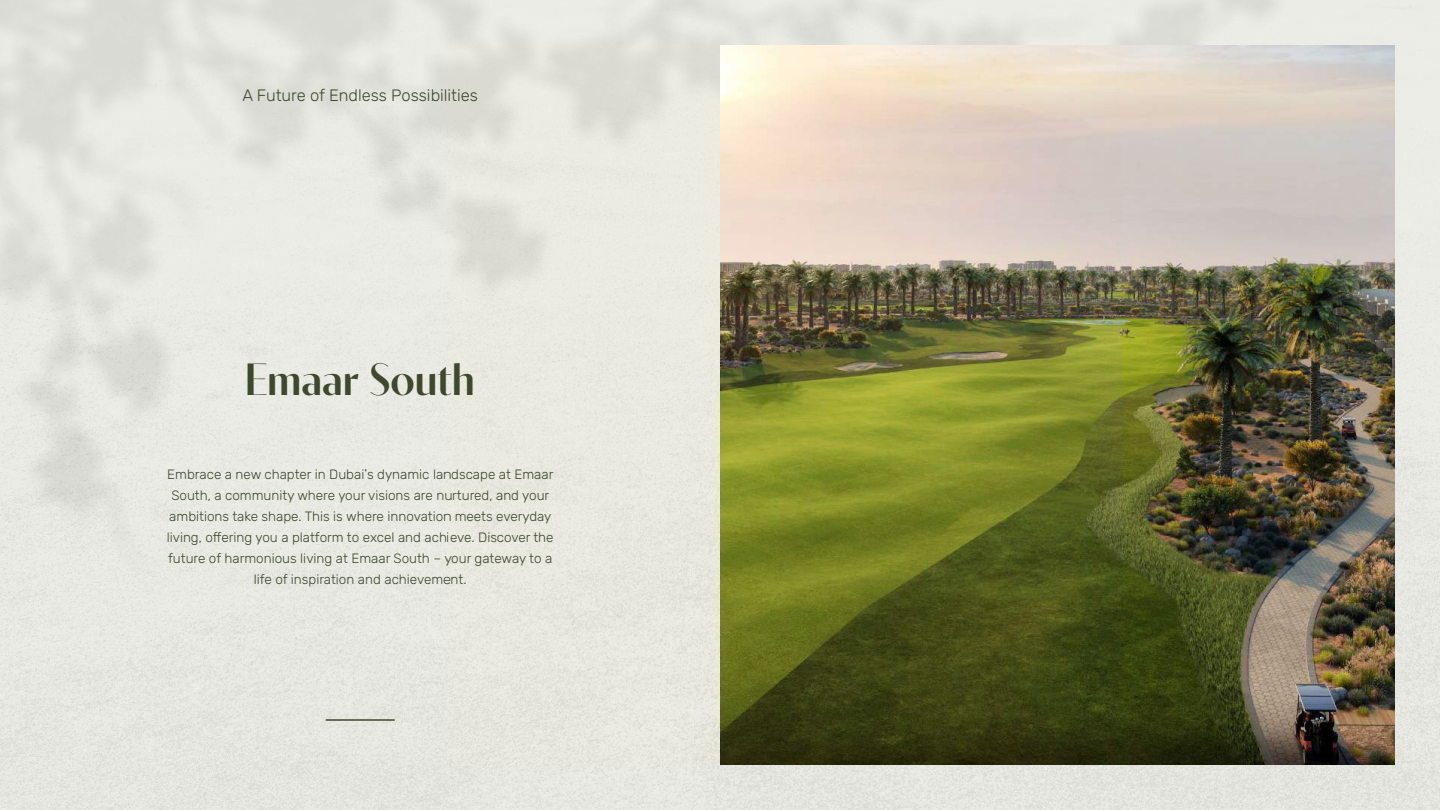
<style>
.page{position:relative;width:1440px;height:810px;background:#fff}
.page>*{position:absolute;margin:0;border:0;box-sizing:border-box;transform-origin:0 0}
.t1{font:600 45px "Contralto Big";color:#3d482d}
.t2{font:300 16.5px "Rubik";color:#3d482d}
.t3{font:300 13.5px/21px "Rubik";color:#3d482d;text-align:center}
.s1{font-family:"Apple SD Gothic Neo";font-weight:400}
</style>
<div class="page">
<img style="left:0;top:0;width:1440px;height:810px">
<img style="left:1122px;top:45px;width:273px;height:720px">
<hr style="left:326px;top:719px;width:69px;height:2px;background:#3d482d">
<svg style="left:447px;top:45px;width:675px;height:720px;background:#b0af8d"></svg>
<p class="t2" style="left:242px;top:83px;width:237px">A Future of Endless Possibilities</p>
<h1 class="t1" style="left:245px;top:346px;width:232px">Emaar South</h1>
<p class="t3" style="left:167px;top:465px;width:388px">Embrace a new chapter in Dubai s<span class="s1">'</span> dynamic landscape at Emaar South a, community where your visions are nurtured, and your ambitions take shape. This is where innovation meets everyday living, offering you a platform to excel and achieve. Discover the future of harmonious living at Emaar South – your gateway to a life of inspiration and achievement.</p>
</div>
